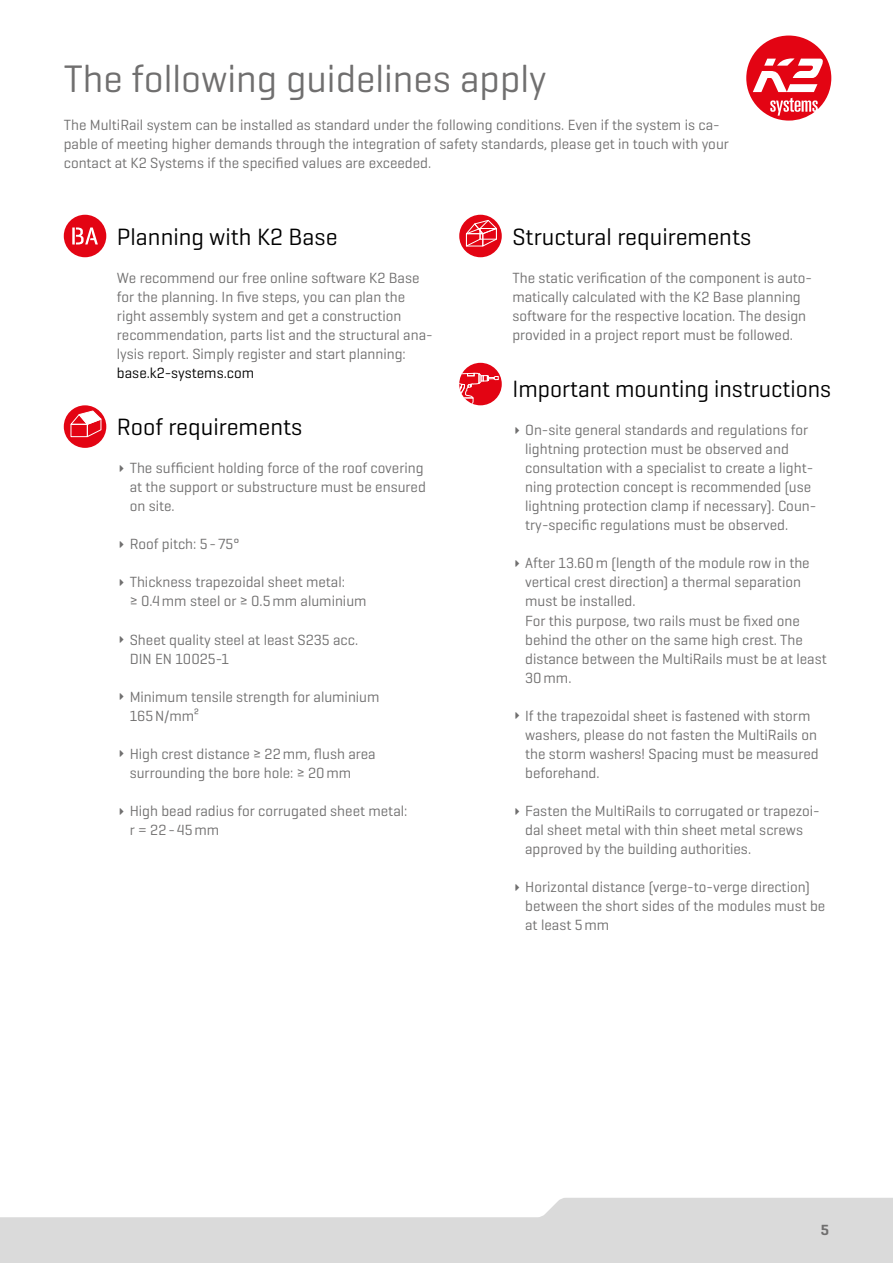
<style>
.page{position:relative;width:893px;height:1263px;background:#fff}
.page>*{position:absolute;margin:0;border:0;box-sizing:border-box;transform-origin:0 0}
.t1{font:39px "K2 Geogrotesque";color:#706f6f}
.t2{font:24px "K2 Geogrotesque";color:#000}
.t3{font:15px/19px "K2 Geogrotesque";color:#706f6f}
.t4{font:15px "K2 Geogrotesque";color:#000}
.t5{font:600 15px "K2 Geogrotesque";color:#706f6f}
</style>
<div class="page">
<svg style="left:0;top:1198px;width:893px;height:65px;fill:#dadada"></svg>
<svg style="left:746px;top:36px;width:85px;height:85px"></svg>
<div style="left:64px;top:405px;width:42px;height:43px;background:#e30413;border-radius:50%"></div>
<svg style="left:69px;top:410px;width:33px;height:28px"></svg>
<div style="left:459px;top:215px;width:43px;height:42px;background:#e30413;border-radius:50%"></div>
<svg style="left:465px;top:220px;width:33px;height:27px"></svg>
<div style="left:459px;top:363px;width:43px;height:42px;background:#e30413;border-radius:50%"></div>
<svg style="left:459px;top:372px;width:40px;height:33px"></svg>
<div style="left:64px;top:215px;width:42px;height:42px;background:#e30413;border-radius:50%"></div>
<svg style="left:72px;top:227px;width:26px;height:17px"></svg>
<h1 class="t1" style="left:64px;top:54px;width:484px">The following guidelines apply</h1>
<p class="t3" style="left:64px;top:115px;width:667px">The MultiRail system can be installed as standard under the following conditions. Even if the system is ca&shy;pable of meeting higher demands through the integration of safety standards, please get in touch with your contact at K2 Systems if the specified values are exceeded.</p>
<h2 class="t2" style="left:117px;top:221px;width:222px">Planning with K2 Base</h2>
<p class="t3" style="left:117px;top:267px;width:317px">We recommend our free online software K2 Base for the planning. In five steps, you can plan the right assembly system and get a construction recommendation, parts list and the structural ana&shy;lysis report. Simply register and start planning:</p>
<p class="t4" style="left:117px;top:363px;width:139px">base.k2-systems.com</p>
<h2 class="t2" style="left:117px;top:412px;width:187px">Roof requirements</h2>
<p class="t3" style="left:130px;top:458px;width:298px">The sufficient holding force of the roof covering at the support or substructure must be ensured on site.</p>
<p class="t3" style="left:130px;top:534px;width:111px">Roof pitch: 5- 75°</p>
<p class="t3" style="left:130px;top:572px;width:238px">Thickness trapezoidal sheet metal:<br>≥ 0.4mm steel or ≥ 0.5mm aluminium</p>
<p class="t3" style="left:130px;top:629px;width:230px">Sheet quality steel at least S235 acc.<br>DIN EN 10025-1</p>
<p class="t3" style="left:130px;top:687px;width:251px">Minimum tensile strength for aluminium<br>165N/mm²</p>
<p class="t3" style="left:130px;top:744px;width:248px">High crest distance ≥ 22mm, flush area surrounding the bore hole: ≥ 20mm</p>
<p class="t3" style="left:130px;top:801px;width:279px">High bead radius for corrugated sheet metal: r = 22-45mm</p>
<h2 class="t2" style="left:512px;top:221px;width:240px">Structural requirements</h2>
<p class="t3" style="left:512px;top:267px;width:301px">The static verification of the component is auto&shy;matically calculated with the K2 Base planning software for the respective location. The design provided in a project report must be followed.</p>
<h2 class="t2" style="left:512px;top:374px;width:320px">Important mounting instructions</h2>
<p class="t3" style="left:525px;top:420px;width:293px">On-site general standards and regulations for lightning protection must be observed and consultation with a specialist to create a light&shy;ning protection concept is recommended (use lightning protection clamp if necessary). Coun&shy;try-specific regulations must be observed.</p>
<p class="t3" style="left:525px;top:553px;width:303px">After 13.60m (length of the module row in the vertical crest direction) a thermal separation must be installed.<br>For this purpose, two rails must be fixed one behind the other on the same high crest. The distance between the MultiRails must be at least 30mm.</p>
<p class="t3" style="left:525px;top:706px;width:295px">If the trapezoidal sheet is fastened with storm washers, please do not fasten the MultiRails on the storm washers! Spacing must be measured beforehand.</p>
<p class="t3" style="left:525px;top:801px;width:296px">Fasten the MultiRails to corrugated or trapezoi&shy;dal sheet metal with thin sheet metal screws approved by the building authorities.</p>
<p class="t3" style="left:525px;top:877px;width:302px">Horizontal distance (verge-to-verge direction) between the short sides of the modules must be at least 5mm</p>
<p class="t5" style="left:821px;top:1221px;width:10px">5</p>
</div>
